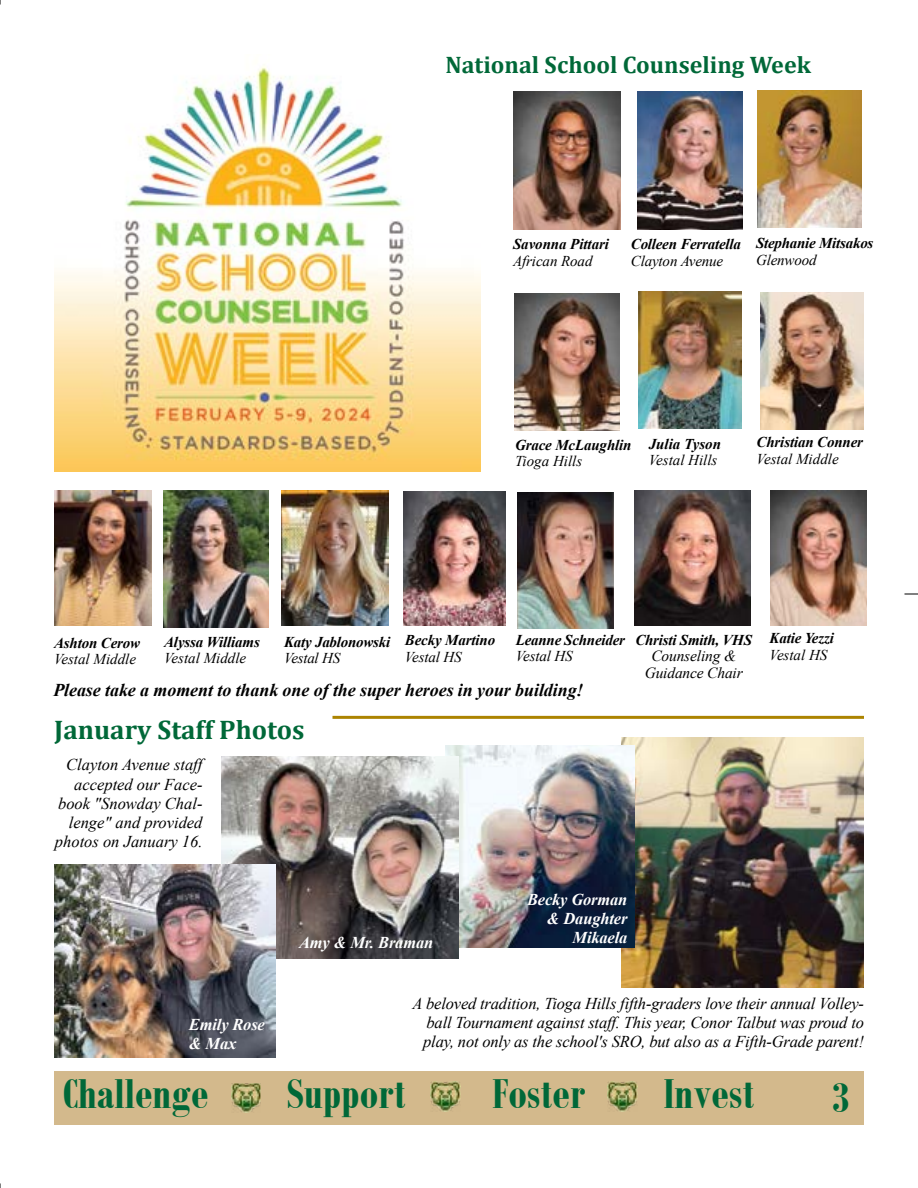
<style>
.page{position:relative;width:918px;height:1188px;background:#fff}
.page>*{position:absolute;margin:0;border:0;box-sizing:border-box;transform-origin:0 0}
.t1{font:700 45px "Bodoni MT Condensed";color:#006838}
.t2{font:700 27px "Cambria";color:#006838}
.t3{font:700 24px "Cambria";color:#006838}
.t4{font:italic 700 18px "Times New Roman";letter-spacing:-.005em;color:#000}
.t5{font:italic 16.5px/19px "Times New Roman";color:#000;text-align:justify}
.t6{font:italic 700 16.5px/18.8px "Times New Roman";letter-spacing:-.01em;color:#fff}
.t7{font:italic 15.45px/16.5px "Times New Roman";letter-spacing:-.01em;color:#000;text-align:center}
.t8{font:italic 700 15px "Times New Roman";letter-spacing:-.01em;color:#000}
.t9{font:italic 15px "Times New Roman";letter-spacing:-.005em;color:#000}
</style>
<div class="page">
<svg style="left:904px;top:594px;width:14px;height:1px"></svg>
<hr style="left:333px;top:716px;width:531px;height:3px;background:#ac8400">
<div style="left:54px;top:1071px;width:810px;height:54px;background:#d3b98c"></div>
<img style="left:231px;top:1083px;width:30px;height:30px">
<img style="left:430px;top:1082px;width:30px;height:30px">
<img style="left:608px;top:1082px;width:30px;height:30px">
<img style="left:513px;top:92px;width:108px;height:138px">
<img style="left:637px;top:92px;width:106px;height:138px">
<img style="left:758px;top:90px;width:104px;height:138px">
<img style="left:515px;top:294px;width:104px;height:136px">
<img style="left:639px;top:292px;width:102px;height:137px">
<img style="left:164px;top:490px;width:104px;height:137px">
<img style="left:760px;top:292px;width:104px;height:138px">
<img style="left:54px;top:65px;width:427px;height:407px">
<img style="left:634px;top:490px;width:117px;height:136px">
<img style="left:282px;top:490px;width:106px;height:135px">
<img style="left:517px;top:492px;width:97px;height:136px">
<img style="left:404px;top:492px;width:102px;height:134px">
<img style="left:55px;top:490px;width:96px;height:135px">
<img style="left:770px;top:490px;width:97px;height:135px">
<img style="left:621px;top:737px;width:243px;height:251px">
<img style="left:446px;top:746px;width:188px;height:202px">
<img style="left:221px;top:756px;width:238px;height:202px">
<img style="left:55px;top:864px;width:221px;height:194px">
<h3 class="t3" style="left:446px;top:48px;width:367px">National School Counseling Week</h3>
<p class="t8" style="left:513px;top:234px;width:98px">Savonna Pittari</p>
<p class="t9" style="left:513px;top:250px;width:81px">African Road</p>
<p class="t8" style="left:631px;top:234px;width:111px">Colleen Ferratella</p>
<p class="t9" style="left:631px;top:250px;width:94px">Clayton Avenue</p>
<p class="t8" style="left:756px;top:233px;width:119px">Stephanie Mitsakos</p>
<p class="t9" style="left:756px;top:249px;width:62px">Glenwood</p>
<p class="t8" style="left:515px;top:434px;width:118px">Grace McLaughlin</p>
<p class="t9" style="left:515px;top:451px;width:69px">Tioga Hills</p>
<p class="t8" style="left:649px;top:433px;width:74px">Julia Tyson</p>
<p class="t9" style="left:649px;top:450px;width:70px">Vestal Hills</p>
<p class="t8" style="left:757px;top:432px;width:108px">Christian Conner</p>
<p class="t9" style="left:757px;top:449px;width:84px">Vestal Middle</p>
<p class="t8" style="left:516px;top:629px;width:111px">Leanne Schneider</p>
<p class="t9" style="left:516px;top:646px;width:58px">Vestal HS</p>
<p class="t8" style="left:405px;top:630px;width:92px">Becky Martino</p>
<p class="t9" style="left:405px;top:646px;width:58px">Vestal HS</p>
<p class="t8" style="left:284px;top:631px;width:108px">Katy Jablonowski</p>
<p class="t9" style="left:284px;top:648px;width:58px">Vestal HS</p>
<p class="t8" style="left:164px;top:631px;width:97px">Alyssa Williams</p>
<p class="t9" style="left:164px;top:648px;width:84px">Vestal Middle</p>
<p class="t8" style="left:54px;top:632px;width:88px">Ashton Cerow</p>
<p class="t9" style="left:54px;top:649px;width:84px">Vestal Middle</p>
<p class="t4" style="left:53px;top:678px;width:532px">Please take a moment to thank one of the super heroes in your building!</p>
<p class="t8" style="left:635px;top:629px;width:118px">Christi Smith, VHS</p>
<p class="t7" style="left:645px;top:648px;width:99px">Counseling &amp;<br>Guidance Chair</p>
<p class="t8" style="left:770px;top:628px;width:66px">Katie Yezzi</p>
<p class="t9" style="left:770px;top:644px;width:59px">Vestal HS</p>
<h2 class="t2" style="left:54px;top:710px;width:252px">January Staff Photos</h2>
<p class="t5" style="left:55px;top:755px;width:149px;text-align:right">Clayton Avenue staff accepted our Face&shy;book "Snowday Chal&shy;lenge" and provided photos on January 16.</p>
<p class="t6" style="left:299px;top:933px;width:136px">Amy &amp; Mr. Braman</p>
<p class="t6" style="left:527px;top:890px;width:102px;text-align:right">Becky Gorman &amp; Daughter<br>Mikaela</p>
<p class="t6" style="left:189px;top:1015px;width:77px">Emily Rose &amp; Max</p>
<p class="t5" style="left:423px;top:994px;width:442px;text-indent:-11px">A beloved tradition, Tioga Hills fifth-graders love their annual Volley&shy;ball Tournament against staff. This year, Conor Talbut was proud to play, not only as the school's SRO, but also as a Fifth-Grade parent!</p>
<h1 class="t1" style="left:63px;top:1067px;width:147px">Challenge</h1>
<h1 class="t1" style="left:286px;top:1067px;width:121px">Support</h1>
<h1 class="t1" style="left:492px;top:1067px;width:94px">Foster</h1>
<h1 class="t1" style="left:663px;top:1067px;width:92px">Invest</h1>
<h1 class="t1" style="left:832px;top:1071px;width:19px">3</h1>
</div>
